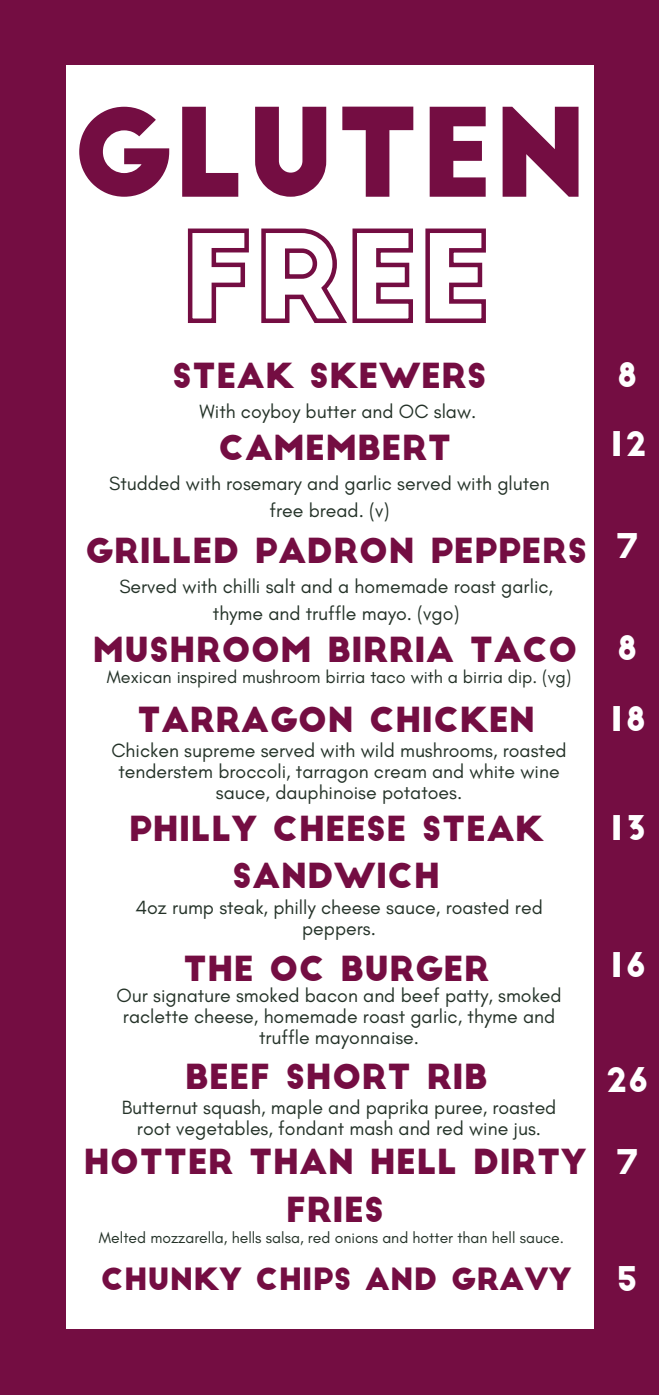
<style>
.page{position:relative;width:659px;height:1395px;background:#fff}
.page>*{position:absolute;margin:0;border:0;box-sizing:border-box;transform-origin:0 0}
.t1{font:120px "Big John";color:#740d42}
.t2{font:33.75px/47.2px "Big John";color:#740d42;text-align:center}
.t3{font:33.3px "Big John";color:#fff}
.t4{font:30px "Big John";color:#740d42}
.t5{font:19.5px/20.9px "Glacial Indifference";color:#243228;text-align:center}
.t6{font:18px "Glacial Indifference";color:#243228}
.t7{font:15.75px "Glacial Indifference";color:#243228}
</style>
<div class="page">
<div style="left:0;top:0;width:658px;height:1395px;background:#740d42"></div>
<div style="left:66px;top:66px;width:526px;height:1263px;background:#fff"></div>
<svg style="left:187px;top:228px;width:299px;height:95px"></svg>
<p class="t1" style="left:71px;top:107px;width:517px">GLUTEN</p>
<p class="t2" style="left:172px;top:355px;width:316px">STEAK SKEWERS</p>
<p class="t5" style="left:199px;top:400px;width:278px">With coyboy butter and OC slaw.</p>
<p class="t2" style="left:218px;top:428px;width:234px">CAMEMBERT</p>
<p class="t5" style="left:109px;top:470px;width:442px;line-height:27px">Studded with rosemary and garlic served with gluten free bread. (v)</p>
<p class="t2" style="left:85px;top:530px;width:503px">GRILLED PADRON PEPPERS</p>
<p class="t5" style="left:119px;top:572px;width:435px;line-height:27px">Served with chilli salt and a homemade roast garlic, thyme and truffle mayo. (vgo)</p>
<p class="t2" style="left:92px;top:630px;width:486px">MUSHROOM BIRRIA TACO</p>
<p class="t6" style="left:107px;top:666px;width:465px">Mexican inspired mushroom birria taco with a birria dip. (vg)</p>
<p class="t2" style="left:137px;top:700px;width:399px">TARRAGON CHICKEN</p>
<p class="t5" style="left:111px;top:740px;width:456px">Chicken supreme served with wild mushrooms, roasted tenderstem broccoli, tarragon cream and white wine sauce, dauphinoise potatoes.</p>
<p class="t2" style="left:129px;top:809px;width:416px">PHILLY CHEESE STEAK<br>SANDWICH</p>
<p class="t5" style="left:135px;top:897px;width:408px">4oz rump steak, philly cheese sauce, roasted red peppers.</p>
<p class="t2" style="left:183px;top:949px;width:307px">THE OC BURGER</p>
<p class="t5" style="left:116px;top:985px;width:446px">Our signature smoked bacon and beef patty, smoked raclette cheese, homemade roast garlic, thyme and truffle mayonnaise.</p>
<p class="t2" style="left:185px;top:1057px;width:304px">BEEF SHORT RIB</p>
<p class="t5" style="left:122px;top:1097px;width:436px">Butternut squash, maple and paprika puree, roasted root vegetables, fondant mash and red wine jus.</p>
<p class="t2" style="left:83px;top:1142px;width:504px">HOTTER THAN HELL DIRTY<br>FRIES</p>
<p class="t7" style="left:99px;top:1228px;width:466px">Melted mozzarella, hells salsa, red onions and hotter than hell sauce.</p>
<p class="t4" style="left:101px;top:1267px;width:472px">CHUNKY CHIPS AND GRAVY</p>
<p class="t3" style="left:616px;top:362px;width:23px">8</p>
<p class="t3" style="left:607px;top:431px;width:40px">12</p>
<p class="t3" style="left:616px;top:534px;width:23px">7</p>
<p class="t3" style="left:616px;top:635px;width:23px">8</p>
<p class="t3" style="left:607px;top:706px;width:40px">18</p>
<p class="t3" style="left:607px;top:815px;width:40px">13</p>
<p class="t3" style="left:607px;top:952px;width:40px">16</p>
<p class="t3" style="left:605px;top:1067px;width:45px">26</p>
<p class="t3" style="left:616px;top:1149px;width:23px">7</p>
<p class="t3" style="left:616px;top:1266px;width:23px">5</p>
</div>
